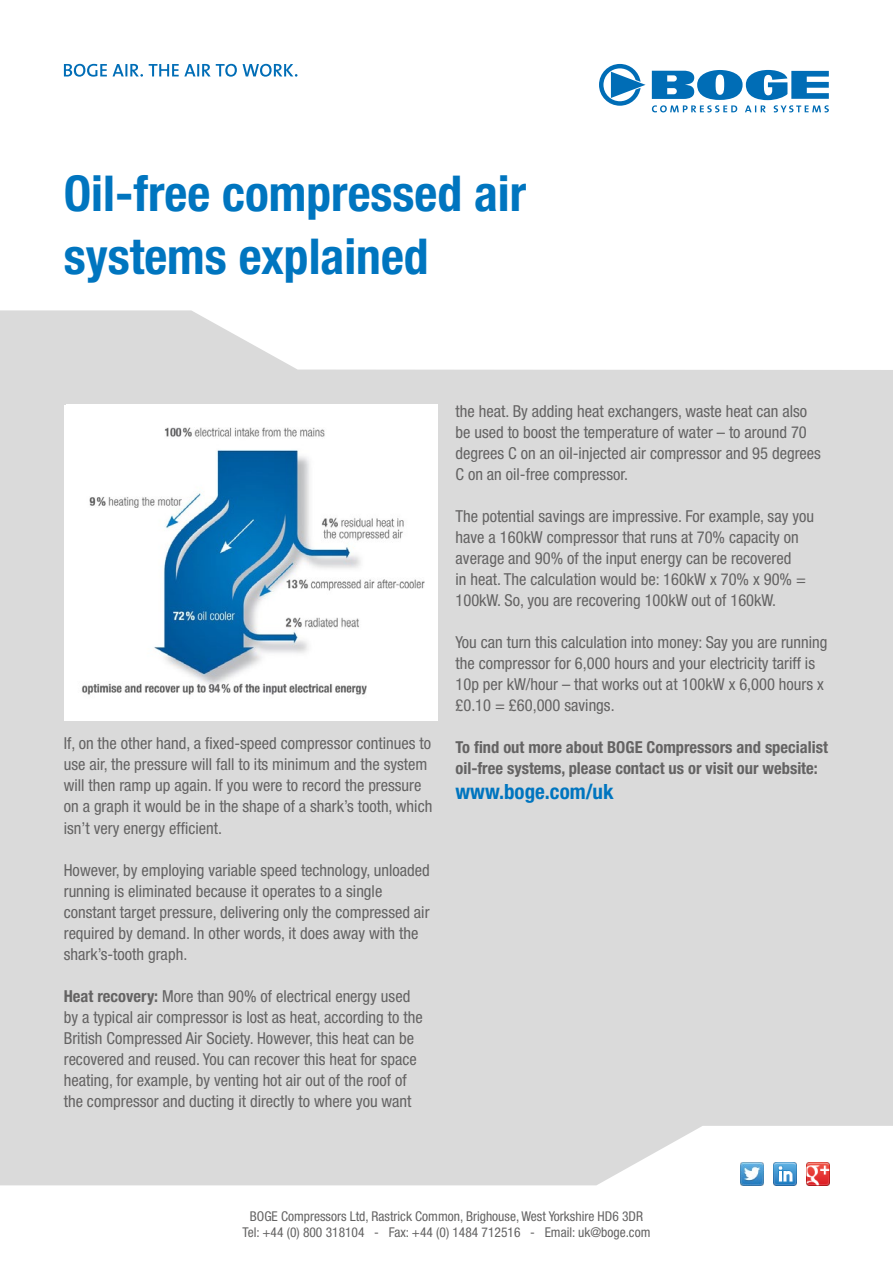
<style>
.page{position:relative;width:893px;height:1263px;background:#fff}
.page>*{position:absolute;margin:0;border:0;box-sizing:border-box;transform-origin:0 0}
.t1{font:700 condensed 49.5px/63px "Helvetica Neue LT Std";color:#0075bf}
.t2{font:700 condensed 21px "Helvetica Neue LT Std";color:#0075bf}
.t3{font:condensed 16.5px/21px "Helvetica Neue LT Std";color:#646363}
.t4{font:700 condensed 16.5px/21px "Helvetica Neue LT Std";color:#646363}
.t5{font:condensed 13.5px/16.2px "Helvetica Neue LT Std";color:#646363;text-align:center}
.s1{font-weight:700}
</style>
<div class="page">
<div style="left:0;top:627px;width:893px;height:241px;background:#dadada"></div>
<div style="left:0;top:868px;width:893px;height:317px;background:#dadada"></div>
<svg style="left:64px;top:64px;width:233px;height:13px"></svg>
<svg style="left:599px;top:64px;width:46px;height:42px"></svg>
<svg style="left:652px;top:70px;width:177px;height:42px"></svg>
<img style="left:806px;top:1162px;width:23px;height:23px">
<img style="left:773px;top:1162px;width:23px;height:23px">
<img style="left:740px;top:1162px;width:24px;height:23px">
<svg style="left:0;top:310px;width:893px;height:317px;fill:#dadada"></svg>
<img style="left:67px;top:405px;width:370px;height:316px">
<h1 class="t1" style="left:64px;top:161px;width:464px">Oil-free compressed air systems explained</h1>
<p class="t3" style="left:64px;top:733px;width:370px">If, on the other hand, a fixed-speed compressor continues to use air, the pressure will fall to its minimum and the system will then ramp up again. If you were to record the pressure on a graph it would be in the shape of a shark’s tooth, which isn’t very energy efficient.</p>
<p class="t3" style="left:64px;top:859px;width:367px">However, by employing variable speed technology, unloaded running is eliminated because it operates to a single constant target pressure, delivering only the compressed air required by demand. In other words, it does away with the shark’s-tooth graph.</p>
<p class="t3" style="left:64px;top:985px;width:360px"><span class="s1">Heat recovery:</span> More than 90% of electrical energy used by a typical air compressor is lost as heat, according to the British Compressed Air Society. However, this heat can be recovered and reused. You can recover this heat for space heating, for example, by venting hot air out of the roof of the compressor and ducting it directly to where you want</p>
<p class="t3" style="left:455px;top:400px;width:367px">the heat. By adding heat exchangers, waste heat can also be used to boost the temperature of water – to around 70 degrees C on an oil-injected air compressor and 95 degrees C on an oil-free compressor.</p>
<p class="t3" style="left:455px;top:505px;width:360px">The potential savings are impressive. For example, say you have a 160kW compressor that runs at 70% capacity on average and 90% of the input energy can be recovered<br>in heat. The calculation would be: 160kW x 70% x 90% = 100kW. So, you are recovering 100kW out of 160kW.</p>
<p class="t3" style="left:455px;top:631px;width:374px">You can turn this calculation into money: Say you are running the compressor for 6,000 hours and your electricity tariff is 10p per kW/hour – that works out at 100kW x 6,000 hours x £0.10 = £60,000 savings.</p>
<p class="t4" style="left:455px;top:736px;width:374px">To find out more about BOGE Compressors and specialist oil-free systems, please contact us or visit our website:</p>
<p class="t2" style="left:455px;top:778px;width:160px">www.boge.com/uk</p>
<p class="t5" style="left:242px;top:1207px;width:409px">BOGE Compressors Ltd, Rastrick Common, Brighouse, West Yorkshire HD6 3DR<br>Tel: +44 (0) 800 318104 - Fax: +44 (0) 1484 712516 - Email: uk@boge.com</p>
</div>
